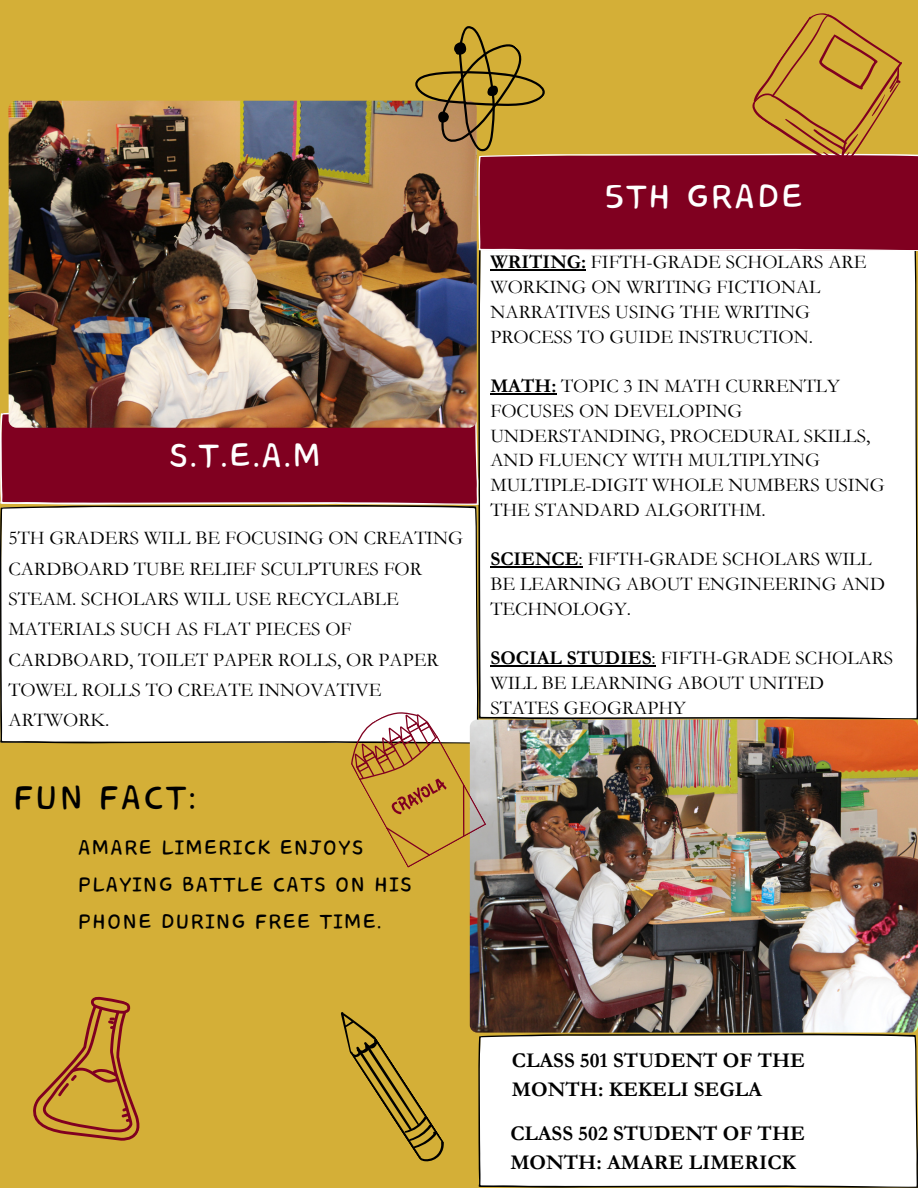
<style>
.page{position:relative;width:918px;height:1188px;background:#d4af37}
.page>*{position:absolute;margin:0;border:0;box-sizing:border-box;transform-origin:0 0}
.t1{font:43.05px "Core Bandi Face";color:#fff}
.t2{font:43.05px "Core Bandi Face";color:#000}
.t3{font:26.4px/36.8px "Core Bandi Face";color:#000}
.t4{font:700 21px/29.2px "Garamond";color:#000}
.t5{font:19.5px/24.8px "Garamond";color:#000}
.s1{font-weight:700}
</style>
<div class="page">
<div style="left:0;top:505px;width:478px;height:239px;background:#fff"></div>
<div style="left:478px;top:251px;width:440px;height:468px;background:#fff"></div>
<div style="left:478px;top:1034px;width:440px;height:154px;background:#fff"></div>
<div style="left:0;top:410px;width:478px;height:95px;background:#800020"></div>
<img style="left:9px;top:101px;width:468px;height:327px;border-radius:8px">
<img style="left:470px;top:720px;width:448px;height:313px;border-radius:8px">
<hr style="left:490px;top:269px;width:96px;height:2px;background:#000">
<hr style="left:490px;top:393px;width:66px;height:1px;background:#000">
<hr style="left:490px;top:566px;width:89px;height:2px;background:#000">
<hr style="left:490px;top:665px;width:162px;height:2px;background:#000">
<svg style="left:33px;top:996px;width:107px;height:145px"></svg>
<svg style="left:338px;top:701px;width:148px;height:167px"></svg>
<svg style="left:409px;top:13px;width:509px;height:238px"></svg>
<svg style="left:341px;top:1012px;width:103px;height:150px"></svg>
<p class="t1" style="left:168px;top:433px;width:156px">S.T.E.A.M</p>
<p class="t5" style="left:9px;top:523px;width:456px;line-height:30.3px">5TH GRADERS WILL BE FOCUSING ON CREATING<br>CARDBOARD TUBE RELIEF SCULPTURES FOR<br>STEAM. SCHOLARS WILL USE RECYCLABLE<br>MATERIALS SUCH AS FLAT PIECES OF<br>CARDBOARD, TOILET PAPER ROLLS, OR PAPER<br>TOWEL ROLLS TO CREATE INNOVATIVE<br>ARTWORK.</p>
<p class="t2" style="left:13px;top:775px;width:187px">FUN FACT:</p>
<p class="t3" style="left:78px;top:831px;width:336px">AMARE LIMERICK ENJOYS<br>PLAYING BATTLE CATS ON HIS<br>PHONE DURING FREE TIME.</p>
<p class="t1" style="left:603px;top:175px;width:202px">5TH GRADE</p>
<p class="t5" style="left:490px;top:250px;width:378px"><span class="s1">WRITING:</span> FIFTH-GRADE SCHOLARS ARE<br>WORKING ON WRITING FICTIONAL<br>NARRATIVES USING THE WRITING<br>PROCESS TO GUIDE INSTRUCTION.</p>
<p class="t5" style="left:490px;top:374px;width:396px"><span class="s1">MATH:</span> TOPIC 3 IN MATH CURRENTLY<br>FOCUSES ON DEVELOPING<br>UNDERSTANDING, PROCEDURAL SKILLS,<br>AND FLUENCY WITH MULTIPLYING<br>MULTIPLE-DIGIT WHOLE NUMBERS USING<br>THE STANDARD ALGORITHM.</p>
<p class="t5" style="left:490px;top:547px;width:396px"><span class="s1">SCIENCE</span>: FIFTH-GRADE SCHOLARS WILL<br>BE LEARNING ABOUT ENGINEERING AND<br>TECHNOLOGY.</p>
<p class="t5" style="left:490px;top:646px;width:404px"><span class="s1">SOCIAL STUDIES</span>: FIFTH-GRADE SCHOLARS<br>WILL BE LEARNING ABOUT UNITED<br>STATES GEOGRAPHY</p>
<p class="t4" style="left:512px;top:1046px;width:295px">CLASS 501 STUDENT OF THE<br>MONTH: KEKELI SEGLA</p>
<p class="t4" style="left:510px;top:1119px;width:296px">CLASS 502 STUDENT OF THE<br>MONTH: AMARE LIMERICK</p>
</div>
